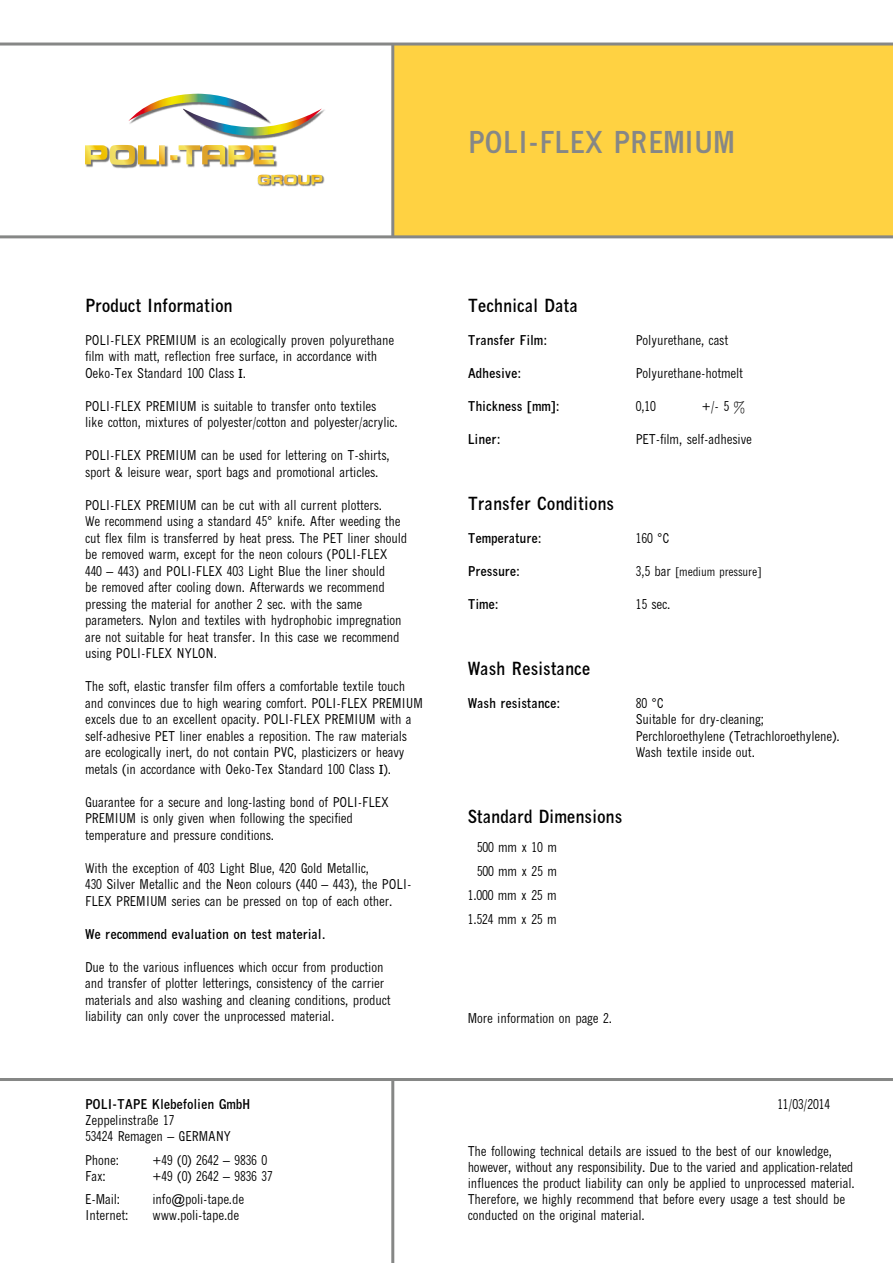
<style>
.page{position:relative;width:893px;height:1263px;background:#fff}
.page>*{position:absolute;margin:0;border:0;box-sizing:border-box;transform-origin:0 0}
.t1{font:700 condensed 30px "M News Gothic";color:#868786}
.t2{font:700 condensed 18px "M News Gothic";color:#000}
.t3{font:condensed 13.5px/16.5px "M News Gothic";color:#000}
.t4{font:700 condensed 13.5px "M News Gothic";color:#000}
.t5{font:condensed 12px "M News Gothic";color:#000}
.s1{font-family:"Rockwell";font-stretch:normal}
.s2{font-size:13.5px}
</style>
<div class="page">
<div style="left:393px;top:44px;width:500px;height:193px;background:#ffd242"></div>
<hr style="left:0;top:235px;width:893px;height:3px;background:#868786">
<hr style="left:0;top:43px;width:893px;height:3px;background:#868786">
<hr style="left:391px;top:44px;width:3px;height:193px;background:#868786">
<hr style="left:0;top:1078px;width:893px;height:3px;background:#868786">
<hr style="left:391px;top:1079px;width:3px;height:184px;background:#868786">
<img style="left:259px;top:175px;width:66px;height:12px">
<svg style="left:258px;top:175px;width:64px;height:10px"></svg>
<img style="left:86px;top:165px;width:82px;height:3px">
<img style="left:187px;top:145px;width:90px;height:23px">
<svg style="left:85px;top:145px;width:189px;height:20px"></svg>
<img style="left:229px;top:109px;width:96px;height:30px">
<svg style="left:128px;top:94px;width:194px;height:42px"></svg>
<h1 class="t1" style="left:468px;top:124px;width:268px">POLI-FLEX PREMIUM</h1>
<h2 class="t2" style="left:85px;top:295px;width:149px">Product Information</h2>
<p class="t3" style="left:85px;top:332px;width:311px">POLI-FLEX PREMIUM is an ecologically proven polyurethane film with matt, reflection free surface, in accordance with<br>Oeko-Tex Standard 100 Class <span class="s1">I</span>.</p>
<p class="t3" style="left:85px;top:398px;width:314px">POLI-FLEX PREMIUM is suitable to transfer onto textiles<br>like cotton, mixtures of polyester/cotton and polyester/acrylic.</p>
<p class="t3" style="left:85px;top:447px;width:306px">POLI-FLEX PREMIUM can be used for lettering on T-shirts, sport &amp; leisure wear, sport bags and promotional articles.</p>
<p class="t3" style="left:85px;top:497px;width:324px">POLI-FLEX PREMIUM can be cut with all current plotters.<br>We recommend using a standard 45° knife. After weeding the cut flex film is transferred by heat press. The PET liner should be removed warm, except for the neon colours (POLI-FLEX 440 – 443) and POLI-FLEX 403 Light Blue the liner should<br>be removed after cooling down. Afterwards we recommend pressing the material for another 2 sec. with the same parameters. Nylon and textiles with hydrophobic impregnation are not suitable for heat transfer. In this case we recommend using POLI-FLEX NYLON.</p>
<p class="t3" style="left:85px;top:678px;width:339px">The soft, elastic transfer film offers a comfortable textile touch and convinces due to high wearing comfort. POLI-FLEX PREMIUM excels due to an excellent opacity. POLI-FLEX PREMIUM with a self-adhesive PET liner enables a reposition. The raw materials are ecologically inert, do not contain PVC, plasticizers or heavy metals (in accordance with Oeko-Tex Standard 100 Class <span class="s1">I</span>).</p>
<p class="t3" style="left:85px;top:794px;width:305px">Guarantee for a secure and long-lasting bond of POLI-FLEX<br>PREMIUM is only given when following the specified temperature and pressure conditions.</p>
<p class="t3" style="left:85px;top:860px;width:328px">With the exception of 403 Light Blue, 420 Gold Metallic,<br>430 Silver Metallic and the Neon colours (440 – 443), the POLI-<br>FLEX PREMIUM series can be pressed on top of each other.</p>
<p class="t4" style="left:85px;top:926px;width:242px">We recommend evaluation on test material.</p>
<p class="t3" style="left:85px;top:959px;width:307px">Due to the various influences which occur from production and transfer of plotter letterings, consistency of the carrier materials and also washing and cleaning conditions, product liability can only cover the unprocessed material.</p>
<p class="t4" style="left:85px;top:1096px;width:167px">POLI-TAPE Klebefolien GmbH</p>
<p class="t3" style="left:85px;top:1112px;width:147px">Zeppelinstraße 17<br>53424 Remagen – GERMANY</p>
<p class="t3" style="left:85px;top:1151px;width:35px">Phone:</p>
<p class="t3" style="left:153px;top:1151px;width:116px">+49 (0) 2642 – 9836 0</p>
<p class="t3" style="left:85px;top:1168px;width:22px">Fax:</p>
<p class="t3" style="left:153px;top:1168px;width:122px">+49 (0) 2642 – 9836 37</p>
<p class="t3" style="left:85px;top:1191px;width:37px">E-Mail:</p>
<p class="t3" style="left:153px;top:1191px;width:93px">info@poli-tape.de</p>
<p class="t3" style="left:85px;top:1207px;width:45px">Internet:</p>
<p class="t3" style="left:153px;top:1207px;width:88px">www.poli-tape.de</p>
<h2 class="t2" style="left:468px;top:295px;width:112px">Technical Data</h2>
<p class="t4" style="left:468px;top:332px;width:81px">Transfer Film:</p>
<p class="t3" style="left:636px;top:332px;width:94px">Polyurethane, cast</p>
<p class="t4" style="left:468px;top:365px;width:55px">Adhesive:</p>
<p class="t3" style="left:636px;top:365px;width:109px">Polyurethane-hotmelt</p>
<p class="t4" style="left:468px;top:398px;width:93px">Thickness [mm]:</p>
<p class="t3" style="left:636px;top:398px;width:21px">0,10</p>
<p class="t3" style="left:702px;top:398px;width:45px">+/- 5 %</p>
<p class="t4" style="left:468px;top:431px;width:34px">Liner:</p>
<p class="t3" style="left:636px;top:431px;width:118px">PET-film, self-adhesive</p>
<h2 class="t2" style="left:468px;top:493px;width:148px">Transfer Conditions</h2>
<p class="t4" style="left:468px;top:530px;width:75px">Temperature:</p>
<p class="t3" style="left:636px;top:530px;width:35px">160 °C</p>
<p class="t4" style="left:468px;top:563px;width:54px">Pressure:</p>
<p class="t5" style="left:636px;top:565px;width:127px"><span class="s2">3,5 bar</span> [medium pressure]</p>
<p class="t4" style="left:468px;top:596px;width:32px">Time:</p>
<p class="t3" style="left:636px;top:596px;width:36px">15 sec.</p>
<h2 class="t2" style="left:468px;top:658px;width:124px">Wash Resistance</h2>
<p class="t4" style="left:468px;top:695px;width:94px">Wash resistance:</p>
<p class="t3" style="left:636px;top:695px;width:205px">80 °C<br>Suitable for dry-cleaning;<br>Perchloroethylene (Tetrachloroethylene).<br>Wash textile inside out.</p>
<h2 class="t2" style="left:468px;top:806px;width:156px">Standard Dimensions</h2>
<p class="t3" style="left:468px;top:835px;width:91px;line-height:24px;text-align:right">500 mm x 10 m<br>500 mm x 25 m<br>1.000 mm x 25 m<br>1.524 mm x 25 m</p>
<p class="t3" style="left:468px;top:1010px;width:146px">More information on page 2.</p>
<p class="t3" style="left:777px;top:1095px;width:54px">11/03/2014</p>
<p class="t3" style="left:468px;top:1142px;width:388px">The following technical details are issued to the best of our knowledge, however, without any responsibility. Due to the varied and application-related influences the product liability can only be applied to unprocessed material.<br>Therefore, we highly recommend that before every usage a test should be conducted on the original material.</p>
</div>
